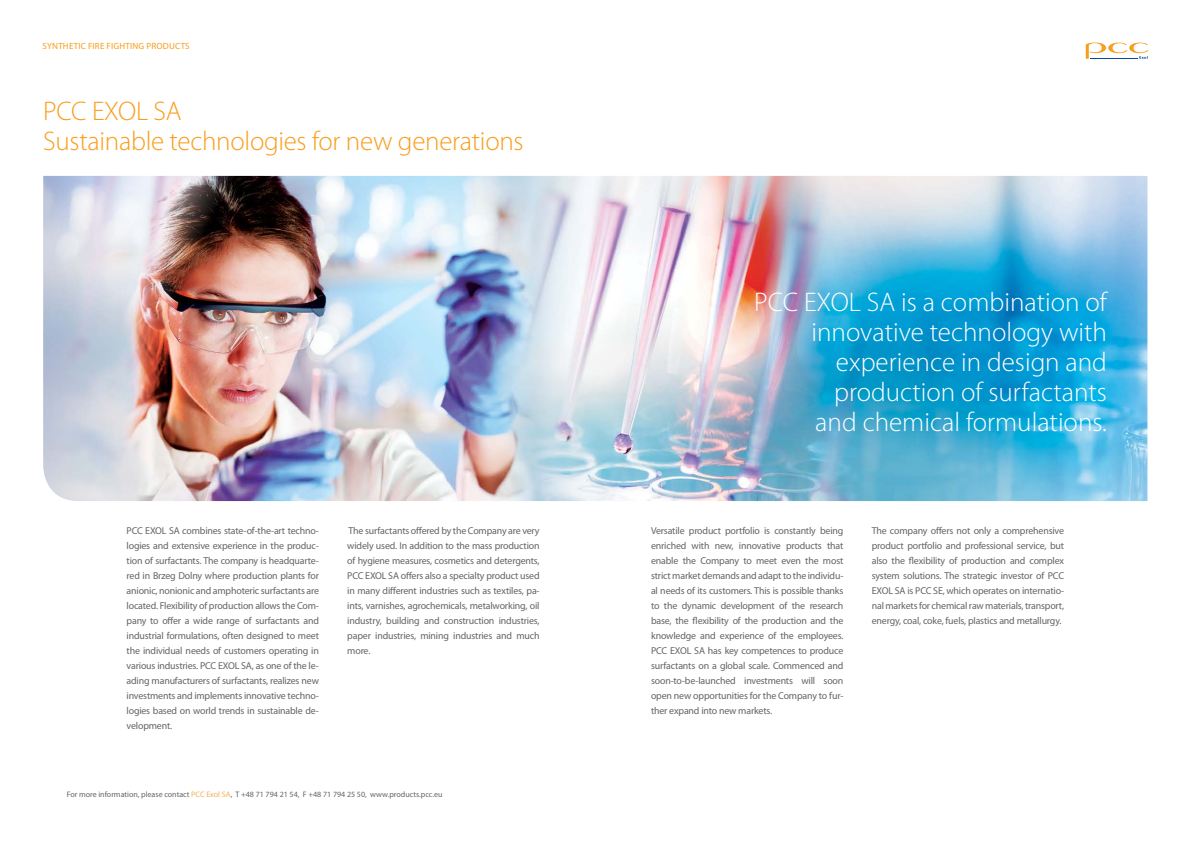
<style>
.page{position:relative;width:1191px;height:842px;background:#fff}
.page>*{position:absolute;margin:0;border:0;box-sizing:border-box;transform-origin:0 0}
.t1{font:300 27px/30px "Myriad Pro";color:#fff;text-align:right}
.t2{font:300 27px/30px "Myriad Pro";letter-spacing:-.01em;color:#f99d1c}
.t3{font:10px/15px "Myriad Pro";letter-spacing:-.015em;color:#636466;text-align:justify}
.t4{font:9px "Myriad Pro";letter-spacing:.02em;color:#f99d1c}
.t5{font:8px "Myriad Pro";color:#636466}
.s1{color:#faac56}
</style>
<div class="page">
<svg style="left:1085px;top:43px;width:63px;height:16px"></svg>
<hr style="left:1090px;top:58px;width:48px;height:1px;background:#034ea2">
<img style="left:43px;top:176px;width:1104px;height:325px">
<p class="t4" style="left:43px;top:41px;width:149px">SYNTHETIC FIRE FIGHTING PRODUCTS</p>
<h1 class="t2" style="left:43px;top:96px;width:482px">PCC EXOL SA<br>Sustainable technologies for new generations</h1>
<h1 class="t1" style="left:754px;top:287px;width:354px">PCC EXOL SA is a combination of innovative technology with experience in design and production of surfactants<br>and chemical formulations.</h1>
<p class="t3" style="left:127px;top:524px;width:194px">PCC EXOL SA combines state-of-the-art techno&shy;logies and extensive experience in the produc&shy;tion of surfactants. The company is headquarte&shy;red in Brzeg Dolny where production plants for anionic, nonionic and amphoteric surfactants are located. Flexibility of production allows the Com&shy;pany to offer a wide range of surfactants and industrial formulations, often designed to meet the individual needs of customers operating in various industries. PCC EXOL SA, as one of the le&shy;ading manufacturers of surfactants, realizes new investments and implements innovative techno&shy;logies based on world trends in sustainable de&shy;velopment.</p>
<p class="t3" style="left:347px;top:524px;width:194px">The surfactants offered by the Company are very widely used. In addition to the mass production of hygiene measures, cosmetics and detergents, PCC EXOL SA offers also a specialty product used in many different industries such as textiles, pa&shy;ints, varnishes, agrochemicals, metalworking, oil industry, building and construction industries, paper industries, mining industries and much more.</p>
<p class="t3" style="left:651px;top:524px;width:194px">Versatile product portfolio is constantly being enriched with new, innovative products that enable the Company to meet even the most strict market demands and adapt to the individu&shy;al needs of its customers. This is possible thanks to the dynamic development of the research base, the flexibility of the production and the knowledge and experience of the employees.<br>PCC EXOL SA has key competences to produce surfactants on a global scale. Commenced and soon-to-be-launched investments will soon open new opportunities for the Company to fur&shy;ther expand into new markets.</p>
<p class="t3" style="left:871px;top:524px;width:194px">The company offers not only a comprehensive product portfolio and professional service, but also the flexibility of production and complex system solutions. The strategic investor of PCC EXOL SA is PCC SE, which operates on internatio&shy;nal markets for chemical raw materials, transport, energy, coal, coke, fuels, plastics and metallurgy.</p>
<p class="t5" style="left:67px;top:790px;width:377px">For more information, please contact <span class="s1">PCC Exol SA</span>, T +48 71 794 21 54, F +48 71 794 25 50, www.products.pcc.eu</p>
</div>
